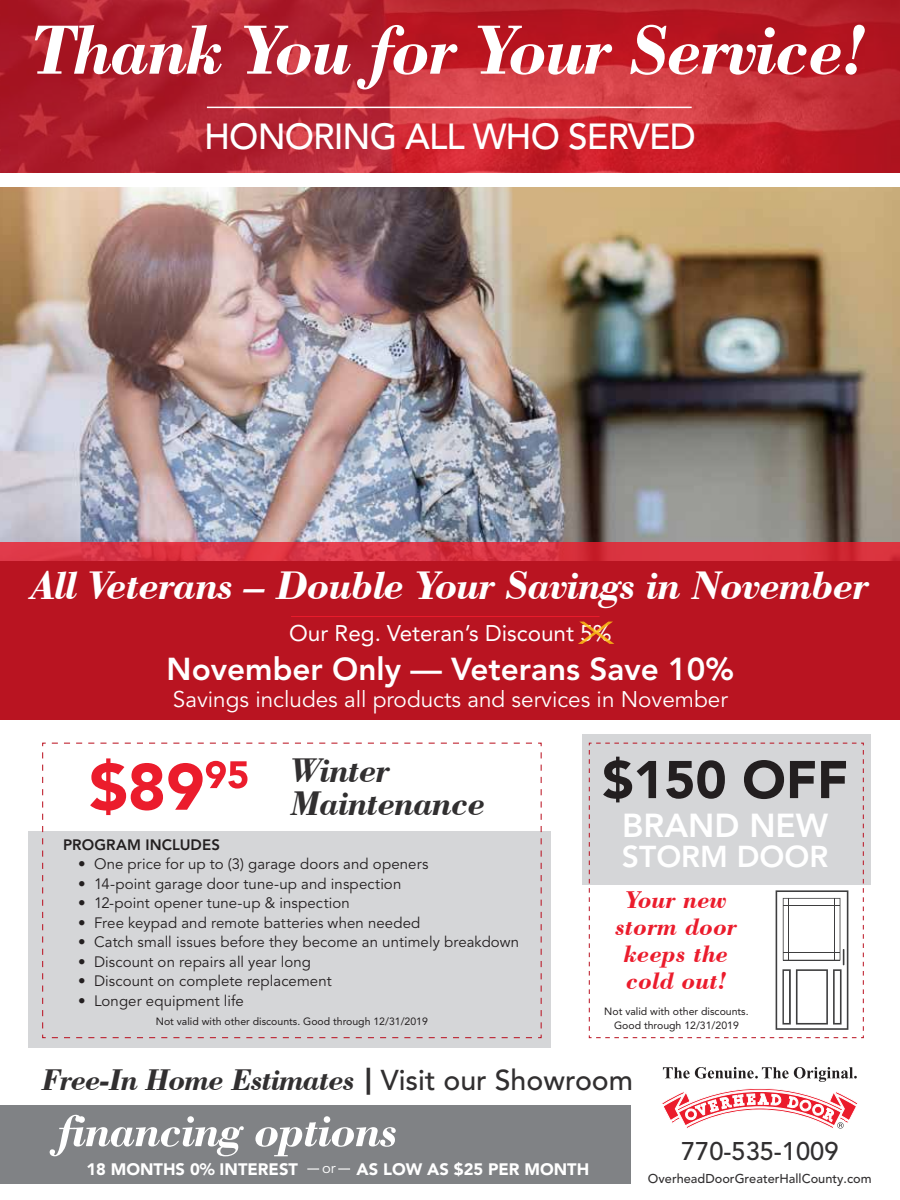
<style>
.page{position:relative;width:900px;height:1200px;background:#fff}
.page>*{position:absolute;margin:0;border:0;box-sizing:border-box;transform-origin:0 0}
.t1{font:italic 700 73.5px "Bodoni BT";letter-spacing:-.025em;color:#fff}
.t2{font:900 52.5px "Avenir LT Std";color:#231f20}
.t3{font:italic 700 42px "Bodoni BT";letter-spacing:-.025em;color:#fff}
.t4{font:500 36px "Avenir LT Std";letter-spacing:-.025em;color:#fff}
.t5{font:italic 700 36px/33px "Bodoni BT";letter-spacing:-.025em;color:#312f30}
.t6{font:800 33px "Avenir LT Std";color:#fff}
.t7{font:italic 700 31.5px "Bodoni BT";letter-spacing:-.035em;color:#312f30}
.t8{font:800 31.5px "Avenir LT Std";color:#fff}
.t9{font:800 30px "Avenir LT Std";color:#fff}
.t10{font:italic 700 25.5px/27px "Bodoni BT";color:#eb1c2c;text-align:center}
.t11{font:500 25.35px "Avenir LT Std";color:#312f30}
.t12{font:22.5px "Avenir LT Std";color:#fff}
.t13{font:22.5px "Avenir LT Std";color:#fff}
.t14{font:900 16.5px "Avenir LT Std";color:#fff}
.t15{font:15px "Avenir LT Std";letter-spacing:.005em;color:#231f20}
.t16{font:800 15px "Avenir LT Std";letter-spacing:.005em;color:#231f20}
.t17{font:14.85px "Avenir LT Std";color:#fff}
.t18{font:500 12.75px "Avenir LT Std";color:#312f30}
.t19{font:10.5px/13.5px "Avenir LT Std";color:#231f20;text-align:center}
.s1{font-family:"Avenir LT Std";font-weight:900;font-style:normal;font-size:27px}
.s2{font-family:"Avenir LT Std";font-weight:500;font-style:normal;font-size:28.5px}
</style>
<div class="page">
<img style="left:0;top:187px;width:900px;height:355px">
<svg style="left:0;top:542px;width:900px;height:19px;background:#d93342"></svg>
<div style="left:583px;top:734px;width:288px;height:151px;background:#d5d6d8"></div>
<img style="left:0;top:0;width:900px;height:172px">
<div style="left:0;top:1105px;width:631px;height:78px;background:#808285"></div>
<svg style="left:338px;top:1168px;width:12px;height:2px"></svg>
<svg style="left:307px;top:1168px;width:12px;height:2px"></svg>
<svg style="left:50px;top:1115px;width:194px;height:42px"></svg>
<svg style="left:255px;top:1116px;width:141px;height:40px"></svg>
<div style="left:28px;top:734px;width:523px;height:313px;background:#d5d6d8"></div>
<div style="left:27px;top:728px;width:531px;height:102px;background:#fff"></div>
<hr style="left:207px;top:107px;width:485px;height:1px;background:#fff">
<div style="left:0;top:561px;width:900px;height:159px;background:#b91421"></div>
<hr style="left:291px;top:616px;width:309px;height:1px;background:#eb1c2c">
<svg style="left:42px;top:742px;width:500px;height:297px"></svg>
<svg style="left:589px;top:742px;width:275px;height:296px"></svg>
<svg style="left:578px;top:622px;width:36px;height:22px"></svg>
<svg style="left:662px;top:1067px;width:196px;height:62px"></svg>
<h1 class="t1" style="left:33px;top:4px;width:836px">Thank You for Your Service!</h1>
<h3 class="t4" style="left:204px;top:116px;width:493px">HONORING ALL WHO SERVED</h3>
<h3 class="t3" style="left:31px;top:559px;width:840px">All Veterans – Double Your Savings in November</h3>
<h3 class="t13" style="left:289px;top:620px;width:324px">Our Reg. Veteran’s Discount 5%</h3>
<h3 class="t8" style="left:167px;top:651px;width:569px">November Only — Veterans Save 10%</h3>
<h3 class="t12" style="left:173px;top:686px;width:557px">Savings includes all products and services in November</h3>
<h3 class="t5" style="left:291px;top:753px;width:197px">Winter<br>Maintenance</h3>
<p class="t16" style="left:63px;top:836px;width:158px">PROGRAM INCLUDES</p>
<p class="t15" style="left:78px;top:855px;width:352px">• One price for up to (3) garage doors and openers</p>
<p class="t15" style="left:78px;top:875px;width:325px">• 14-point garage door tune-up and inspection</p>
<p class="t15" style="left:78px;top:894px;width:273px">• 12-point opener tune-up &amp; inspection</p>
<p class="t15" style="left:78px;top:914px;width:344px">• Free keypad and remote batteries when needed</p>
<p class="t15" style="left:78px;top:933px;width:443px">• Catch small issues before they become an untimely breakdown</p>
<p class="t15" style="left:78px;top:953px;width:234px">• Discount on repairs all year long</p>
<p class="t15" style="left:78px;top:972px;width:255px">• Discount on complete replacement</p>
<p class="t15" style="left:78px;top:992px;width:167px">• Longer equipment life</p>
<p class="t19" style="left:156px;top:1015px;width:274px">Not valid with other discounts. Good through 12/31/2019</p>
<h2 class="t2" style="left:602px;top:748px;width:247px">$150 OFF</h2>
<h3 class="t6" style="left:622px;top:806px;width:207px">BRAND NEW</h3>
<h3 class="t9" style="left:622px;top:839px;width:208px">STORM DOOR</h3>
<h3 class="t10" style="left:616px;top:885px;width:123px">Your new storm door keeps the cold out!</h3>
<p class="t19" style="left:604px;top:1005px;width:146px">Not valid with other discounts.<br>Good through 12/31/2019</p>
<h3 class="t7" style="left:42px;top:1060px;width:593px">Free-In Home Estimates <span class="s1">|</span> <span class="s2">Visit our Showroom</span></h3>
<p class="t14" style="left:86px;top:1159px;width:213px">18 MONTHS 0% INTEREST</p>
<p class="t14" style="left:357px;top:1159px;width:234px">AS LOW AS $25 PER MONTH</p>
<p class="t17" style="left:322px;top:1159px;width:15px">or</p>
<h3 class="t11" style="left:681px;top:1137px;width:159px">770-535-1009</h3>
<p class="t18" style="left:648px;top:1171px;width:225px">OverheadDoorGreaterHallCounty.com</p>
</div>
